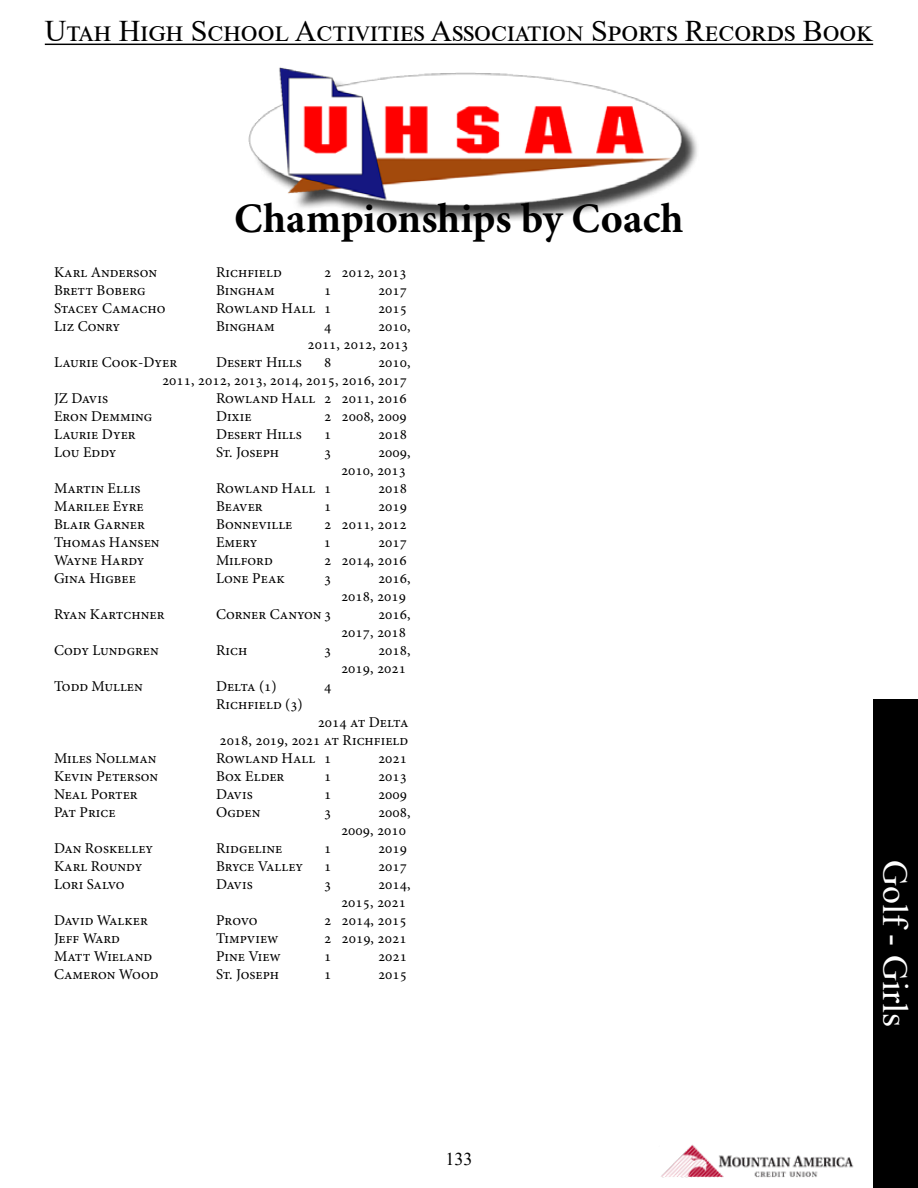
<style>
.page{position:relative;width:918px;height:1188px;background:#fff}
.page>*{position:absolute;margin:0;border:0;box-sizing:border-box;transform-origin:0 0}
.t1{font:700 42px "Minion Pro";color:#000}
.t2{font:36px "Times New Roman";color:#fff}
.t3{font:30px "Times New Roman";color:#000}
.t4{font:18px "Times New Roman";color:#000}
.t5{font:15px/18px "Minion Pro";color:#000;text-align:right}
</style>
<div class="page">
<hr style="left:45px;top:44px;width:828px;height:1px;background:#000">
<div style="left:252px;top:71px;width:448px;height:153px;background:#000;opacity:.75"></div>
<img style="left:248px;top:67px;width:440px;height:151px">
<img style="left:661px;top:1144px;width:193px;height:34px">
<div style="left:873px;top:699px;width:45px;height:489px;background:#000"></div>
<h3 class="t3" style="left:45px;top:10px;width:830px">Utah High School Activities Association Sports Records Book</h3>
<h1 class="t1" style="left:234px;top:189px;width:451px">Championships by Coach</h1>
<p class="t5" style="left:54px;top:263px;width:105px">Karl Anderson</p>
<p class="t5" style="left:216px;top:263px;width:67px">Richfield</p>
<p class="t5" style="left:324px;top:263px;width:84px">2 2012, 2013</p>
<p class="t5" style="left:54px;top:281px;width:93px">Brett Boberg</p>
<p class="t5" style="left:216px;top:281px;width:60px">Bingham</p>
<p class="t5" style="left:324px;top:281px;width:9px">1</p>
<p class="t5" style="left:378px;top:281px;width:31px">2017</p>
<p class="t5" style="left:54px;top:299px;width:113px">Stacey Camacho</p>
<p class="t5" style="left:216px;top:299px;width:117px">Rowland Hall 1</p>
<p class="t5" style="left:378px;top:299px;width:31px">2015</p>
<p class="t5" style="left:54px;top:317px;width:68px">Liz Conry</p>
<p class="t5" style="left:216px;top:317px;width:60px">Bingham</p>
<p class="t5" style="left:324px;top:317px;width:9px">4</p>
<p class="t5" style="left:307px;top:317px;width:105px">2010,<br>2011, 2012, 2013</p>
<p class="t5" style="left:54px;top:353px;width:125px">Laurie Cook-Dyer</p>
<p class="t5" style="left:216px;top:353px;width:87px">Desert Hills</p>
<p class="t5" style="left:324px;top:353px;width:9px">8</p>
<p class="t5" style="left:162px;top:353px;width:250px">2010,<br>2011, 2012, 2013, 2014, 2015, 2016, 2017</p>
<p class="t5" style="left:54px;top:389px;width:56px">JZ Davis</p>
<p class="t5" style="left:216px;top:389px;width:192px">Rowland Hall 2 2011, 2016</p>
<p class="t5" style="left:54px;top:407px;width:100px">Eron Demming</p>
<p class="t5" style="left:216px;top:407px;width:37px">Dixie</p>
<p class="t5" style="left:324px;top:407px;width:84px">2 2008, 2009</p>
<p class="t5" style="left:54px;top:425px;width:83px">Laurie Dyer</p>
<p class="t5" style="left:216px;top:425px;width:87px">Desert Hills</p>
<p class="t5" style="left:324px;top:425px;width:9px">1</p>
<p class="t5" style="left:378px;top:425px;width:31px">2018</p>
<p class="t5" style="left:54px;top:443px;width:64px">Lou Eddy</p>
<p class="t5" style="left:216px;top:443px;width:65px">St. Joseph</p>
<p class="t5" style="left:324px;top:443px;width:9px">3</p>
<p class="t5" style="left:341px;top:443px;width:71px">2009,<br>2010, 2013</p>
<p class="t5" style="left:54px;top:479px;width:88px">Martin Ellis</p>
<p class="t5" style="left:216px;top:479px;width:117px">Rowland Hall 1</p>
<p class="t5" style="left:378px;top:479px;width:31px">2018</p>
<p class="t5" style="left:54px;top:497px;width:91px">Marilee Eyre</p>
<p class="t5" style="left:216px;top:497px;width:48px">Beaver</p>
<p class="t5" style="left:324px;top:497px;width:9px">1</p>
<p class="t5" style="left:378px;top:497px;width:31px">2019</p>
<p class="t5" style="left:54px;top:515px;width:92px">Blair Garner</p>
<p class="t5" style="left:216px;top:515px;width:78px">Bonneville</p>
<p class="t5" style="left:324px;top:515px;width:84px">2 2011, 2012</p>
<p class="t5" style="left:54px;top:533px;width:107px">Thomas Hansen</p>
<p class="t5" style="left:216px;top:533px;width:43px">Emery</p>
<p class="t5" style="left:324px;top:533px;width:9px">1</p>
<p class="t5" style="left:378px;top:533px;width:31px">2017</p>
<p class="t5" style="left:54px;top:551px;width:92px">Wayne Hardy</p>
<p class="t5" style="left:216px;top:551px;width:58px">Milford</p>
<p class="t5" style="left:324px;top:551px;width:84px">2 2014, 2016</p>
<p class="t5" style="left:54px;top:569px;width:84px">Gina Higbee</p>
<p class="t5" style="left:216px;top:569px;width:70px">Lone Peak</p>
<p class="t5" style="left:324px;top:569px;width:9px">3</p>
<p class="t5" style="left:341px;top:569px;width:71px">2016,<br>2018, 2019</p>
<p class="t5" style="left:54px;top:605px;width:112px">Ryan Kartchner</p>
<p class="t5" style="left:216px;top:605px;width:117px">Corner Canyon 3</p>
<p class="t5" style="left:341px;top:605px;width:71px">2016,<br>2017, 2018</p>
<p class="t5" style="left:54px;top:641px;width:106px">Cody Lundgren</p>
<p class="t5" style="left:216px;top:641px;width:33px">Rich</p>
<p class="t5" style="left:324px;top:641px;width:9px">3</p>
<p class="t5" style="left:341px;top:641px;width:71px">2018,<br>2019, 2021</p>
<p class="t5" style="left:54px;top:677px;width:90px">Todd Mullen</p>
<p class="t5" style="left:216px;top:677px;width:62px">Delta (1)</p>
<p class="t5" style="left:324px;top:677px;width:9px">4</p>
<p class="t5" style="left:216px;top:695px;width:88px">Richfield (3)</p>
<p class="t5" style="left:219px;top:713px;width:191px">2014 at Delta<br>2018, 2019, 2021 at Richfield</p>
<p class="t5" style="left:54px;top:749px;width:104px">Miles Nollman</p>
<p class="t5" style="left:216px;top:749px;width:117px">Rowland Hall 1</p>
<p class="t5" style="left:378px;top:749px;width:31px">2021</p>
<p class="t5" style="left:54px;top:767px;width:106px">Kevin Peterson</p>
<p class="t5" style="left:216px;top:767px;width:70px">Box Elder</p>
<p class="t5" style="left:324px;top:767px;width:9px">1</p>
<p class="t5" style="left:378px;top:767px;width:31px">2013</p>
<p class="t5" style="left:54px;top:785px;width:85px">Neal Porter</p>
<p class="t5" style="left:216px;top:785px;width:38px">Davis</p>
<p class="t5" style="left:324px;top:785px;width:9px">1</p>
<p class="t5" style="left:378px;top:785px;width:31px">2009</p>
<p class="t5" style="left:54px;top:803px;width:63px">Pat Price</p>
<p class="t5" style="left:216px;top:803px;width:46px">Ogden</p>
<p class="t5" style="left:324px;top:803px;width:9px">3</p>
<p class="t5" style="left:341px;top:803px;width:71px">2008,<br>2009, 2010</p>
<p class="t5" style="left:54px;top:839px;width:101px">Dan Roskelley</p>
<p class="t5" style="left:216px;top:839px;width:68px">Ridgeline</p>
<p class="t5" style="left:324px;top:839px;width:9px">1</p>
<p class="t5" style="left:378px;top:839px;width:31px">2019</p>
<p class="t5" style="left:54px;top:857px;width:90px">Karl Roundy</p>
<p class="t5" style="left:216px;top:857px;width:89px">Bryce Valley</p>
<p class="t5" style="left:324px;top:857px;width:9px">1</p>
<p class="t5" style="left:378px;top:857px;width:31px">2017</p>
<p class="t5" style="left:54px;top:875px;width:72px">Lori Salvo</p>
<p class="t5" style="left:216px;top:875px;width:38px">Davis</p>
<p class="t5" style="left:324px;top:875px;width:9px">3</p>
<p class="t5" style="left:341px;top:875px;width:71px">2014,<br>2015, 2021</p>
<p class="t5" style="left:54px;top:911px;width:95px">David Walker</p>
<p class="t5" style="left:216px;top:911px;width:43px">Provo</p>
<p class="t5" style="left:324px;top:911px;width:84px">2 2014, 2015</p>
<p class="t5" style="left:54px;top:929px;width:68px">Jeff Ward</p>
<p class="t5" style="left:216px;top:929px;width:64px">Timpview</p>
<p class="t5" style="left:324px;top:929px;width:84px">2 2019, 2021</p>
<p class="t5" style="left:54px;top:947px;width:100px">Matt Wieland</p>
<p class="t5" style="left:216px;top:947px;width:67px">Pine View</p>
<p class="t5" style="left:324px;top:947px;width:9px">1</p>
<p class="t5" style="left:378px;top:947px;width:31px">2021</p>
<p class="t5" style="left:54px;top:965px;width:106px">Cameron Wood</p>
<p class="t5" style="left:216px;top:965px;width:65px">St. Joseph</p>
<p class="t5" style="left:324px;top:965px;width:9px">1</p>
<p class="t5" style="left:378px;top:965px;width:31px">2015</p>
<p class="t4" style="left:446px;top:1146px;width:28px">133</p>
<h2 class="t2" style="left:920px;top:860px;width:169px;rotate:90deg">Golf - Girls</h2>
</div>
